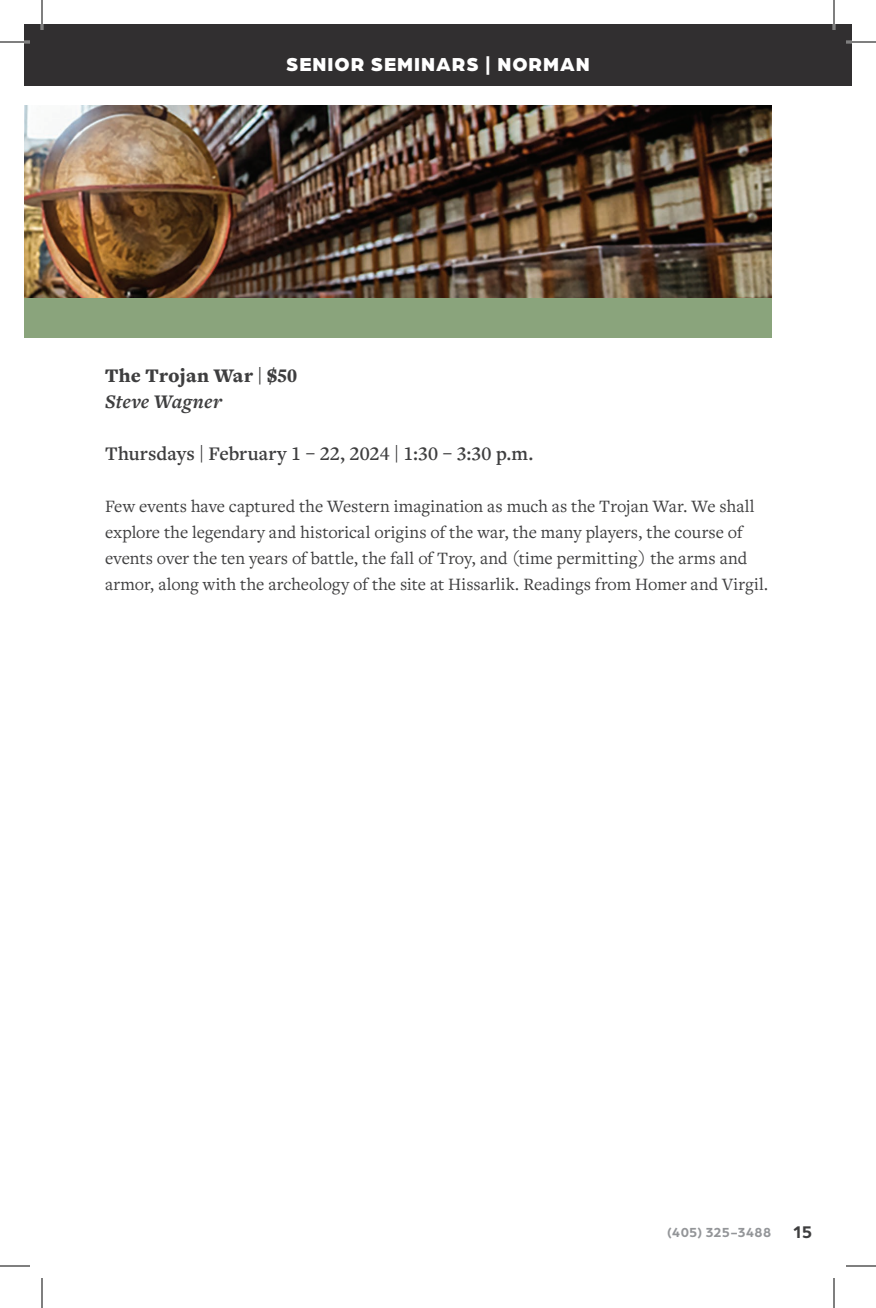
<style>
.page{position:relative;width:876px;height:1308px;background:#fff}
.page>*{position:absolute;margin:0;border:0;box-sizing:border-box;transform-origin:0 0}
.t1{font:600 20px "Freight Text Pro";letter-spacing:.005em;color:#3e3e3f}
.t2{font:900 20px "Arboria";letter-spacing:.05em;color:#fff}
.t3{font:900 20px "Freight Text Pro";letter-spacing:.01em;color:#3e3e3f}
.t4{font:italic 700 20px "Freight Text Pro";letter-spacing:.01em;color:#3e3e3f}
.t5{font:18px/26px "Freight Text Pro";letter-spacing:.005em;color:#3e3e3f}
.t6{font:700 14px "Arboria";letter-spacing:.015em;color:#939598}
.s1{font-size:18px;color:#3e3e3f}
</style>
<div class="page">
<div style="left:24px;top:24px;width:828px;height:61px;background:#312f30"></div>
<img style="left:24px;top:105px;width:747px;height:193px">
<div style="left:24px;top:298px;width:747px;height:39px;background:#8aa47c"></div>
<hr style="left:0;top:41px;width:30px;height:2px;background:#fff">
<hr style="left:846px;top:41px;width:30px;height:2px;background:#fff">
<hr style="left:41px;top:0;width:2px;height:30px;background:#fff">
<hr style="left:833px;top:0;width:2px;height:30px;background:#fff">
<hr style="left:0;top:42px;width:30px;height:1px;background:#000">
<hr style="left:846px;top:42px;width:30px;height:1px;background:#000">
<hr style="left:0;top:1266px;width:30px;height:1px;background:#000">
<hr style="left:846px;top:1266px;width:30px;height:1px;background:#000">
<hr style="left:42px;top:0;width:1px;height:30px;background:#000">
<hr style="left:42px;top:1278px;width:1px;height:30px;background:#000">
<hr style="left:834px;top:0;width:1px;height:30px;background:#000">
<hr style="left:834px;top:1278px;width:1px;height:30px;background:#000">
<p class="t2" style="left:286px;top:50px;width:305px">SENIOR SEMINARS | NORMAN</p>
<p class="t3" style="left:105px;top:362px;width:194px">The Trojan War | $50</p>
<p class="t4" style="left:105px;top:388px;width:119px">Steve Wagner</p>
<p class="t1" style="left:105px;top:440px;width:430px">Thursdays | February 1 – 22, 2024 | 1:30 – 3:30 p.m.</p>
<p class="t5" style="left:105px;top:493px;width:665px">Few events have captured the Western imagination as much as the Trojan War. We shall explore the legendary and historical origins of the war, the many players, the course of events over the ten years of battle, the fall of Troy, and (time permitting) the arms and armor, along with the archeology of the site at Hissarlik. Readings from Homer and Virgil.</p>
<p class="t6" style="left:667px;top:1223px;width:147px">(405) 325-3488 <span class="s1">15</span></p>
</div>
